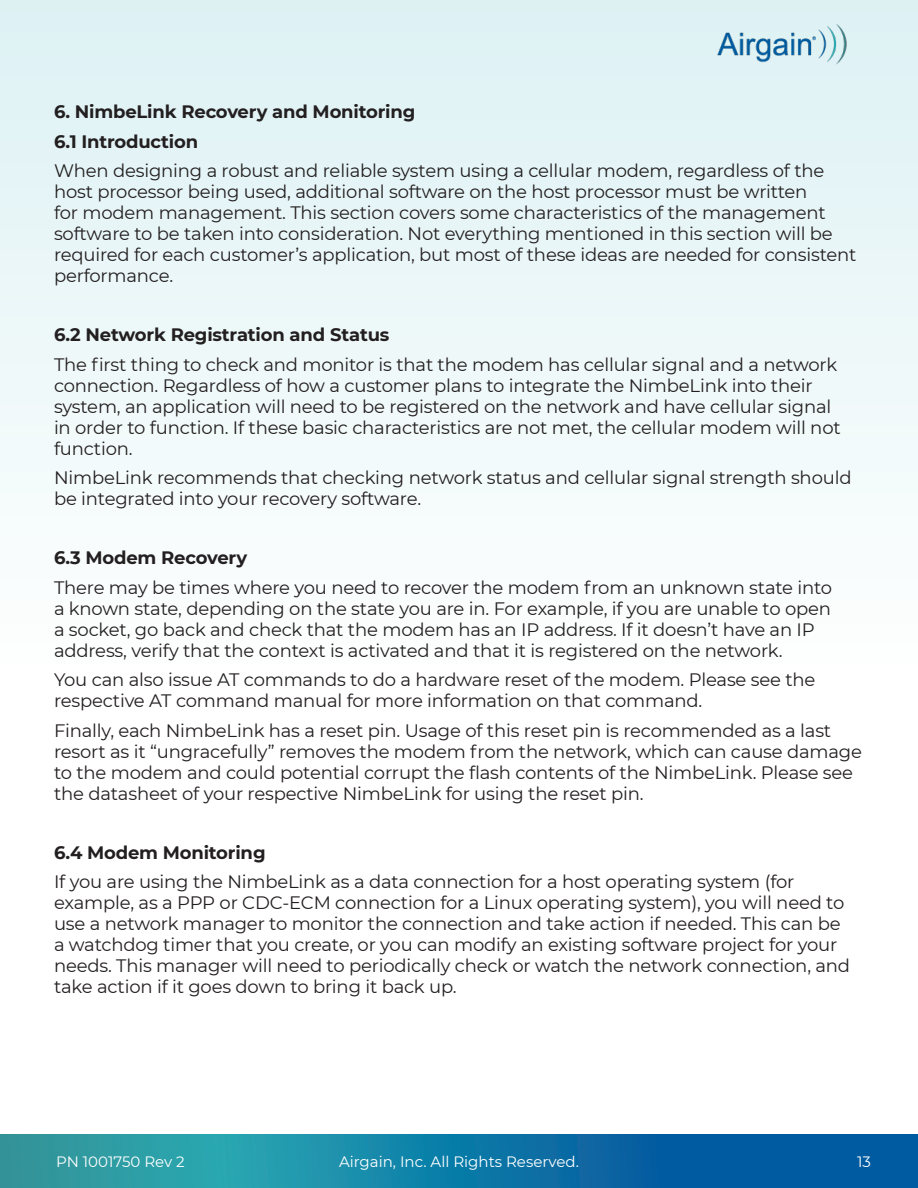
<style>
.page{position:relative;width:918px;height:1188px;background:#fff}
.page>*{position:absolute;margin:0;border:0;box-sizing:border-box;transform-origin:0 0}
.t1{font:18px/21px "Montserrat";letter-spacing:-.01em;color:#231f20}
.t2{font:700 18px "Montserrat";letter-spacing:-.01em;color:#231f20}
.t3{font:15px "Montserrat";color:#fff}
</style>
<div class="page">
<div style="left:0;top:0;width:918px;height:678px;background:linear-gradient(to bottom,#ddf1f4,#fefffe)"></div>
<svg style="left:0;top:1134px;width:918px;height:54px;background:#147ca4"></svg>
<img style="left:686px;top:23px;width:192px;height:42px">
<p class="t2" style="left:54px;top:99px;width:363px">6. NimbeLink Recovery and Monitoring</p>
<p class="t2" style="left:54px;top:128px;width:146px">6.1 Introduction</p>
<p class="t1" style="left:54px;top:160px;width:804px">When designing a robust and reliable system using a cellular modem, regardless of the host processor being used, additional software on the host processor must be written<br>for modem management. This section covers some characteristics of the management software to be taken into consideration. Not everything mentioned in this section will be required for each customer’s application, but most of these ideas are needed for consistent performance.</p>
<p class="t2" style="left:54px;top:322px;width:337px">6.2 Network Registration and Status</p>
<p class="t1" style="left:54px;top:353px;width:788px">The first thing to check and monitor is that the modem has cellular signal and a network connection. Regardless of how a customer plans to integrate the NimbeLink into their system, an application will need to be registered on the network and have cellular signal in order to function. If these basic characteristics are not met, the cellular modem will not function.</p>
<p class="t1" style="left:54px;top:467px;width:799px">NimbeLink recommends that checking network status and cellular signal strength should be integrated into your recovery software.</p>
<p class="t2" style="left:54px;top:545px;width:195px">6.3 Modem Recovery</p>
<p class="t1" style="left:54px;top:576px;width:780px">There may be times where you need to recover the modem from an unknown state into a known state, depending on the state you are in. For example, if you are unable to open a socket, go back and check that the modem has an IP address. If it doesn’t have an IP address, verify that the context is activated and that it is registered on the network.</p>
<p class="t1" style="left:54px;top:669px;width:763px">You can also issue AT commands to do a hardware reset of the modem. Please see the respective AT command manual for more information on that command.</p>
<p class="t1" style="left:54px;top:719px;width:810px">Finally, each NimbeLink has a reset pin. Usage of this reset pin is recommended as a last resort as it “ungracefully” removes the modem from the network, which can cause damage to the modem and could potential corrupt the flash contents of the NimbeLink. Please see the datasheet of your respective NimbeLink for using the reset pin.</p>
<p class="t2" style="left:54px;top:839px;width:213px">6.4 Modem Monitoring</p>
<p class="t1" style="left:54px;top:871px;width:798px">If you are using the NimbeLink as a data connection for a host operating system (for example, as a PPP or CDC-ECM connection for a Linux operating system), you will need to use a network manager to monitor the connection and take action if needed. This can be a watchdog timer that you create, or you can modify an existing software project for your needs. This manager will need to periodically check or watch the network connection, and take action if it goes down to bring it back up.</p>
<p class="t3" style="left:56px;top:1152px;width:130px">PN 1001750 Rev 2</p>
<p class="t3" style="left:339px;top:1152px;width:241px">Airgain, Inc. All Rights Reserved.</p>
<p class="t3" style="left:857px;top:1152px;width:15px">13</p>
</div>
